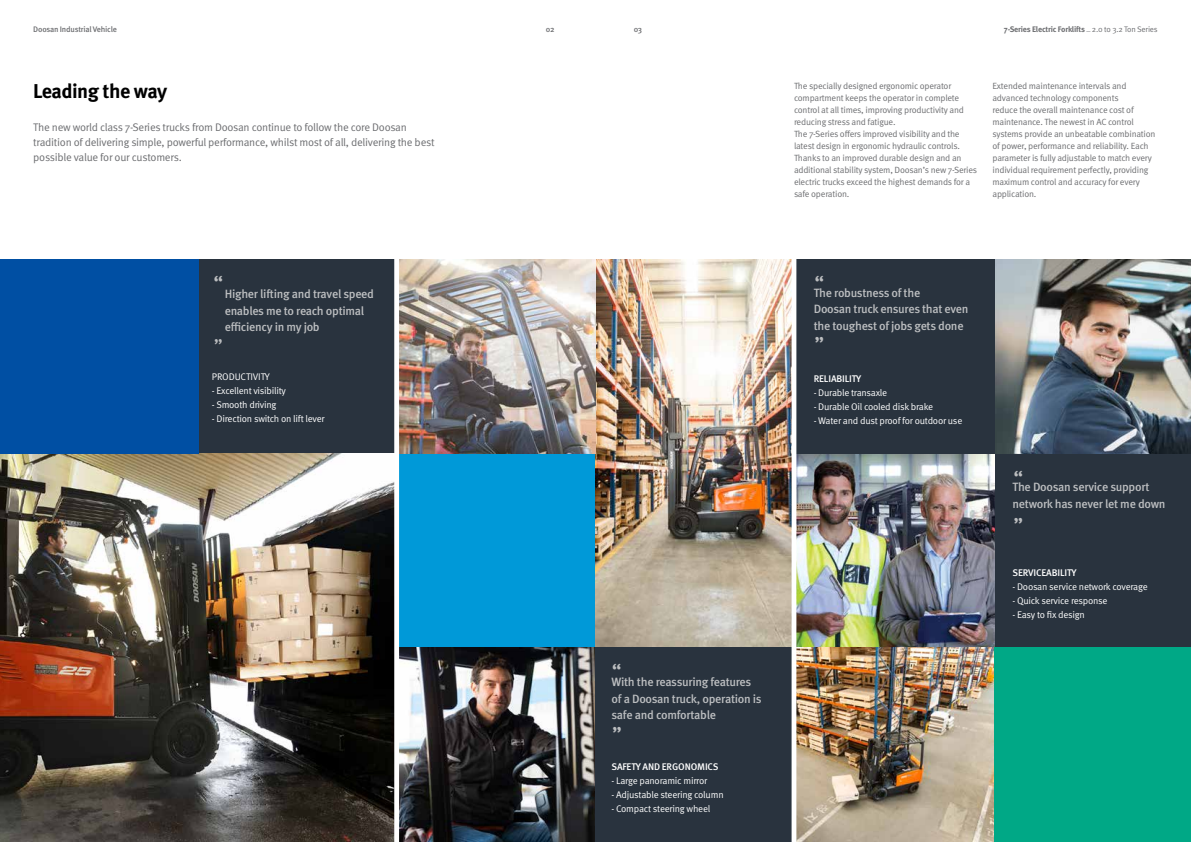
<style>
.page{position:relative;width:1191px;height:842px;background:#fff}
.page>*{position:absolute;margin:0;border:0;box-sizing:border-box;transform-origin:0 0}
.t1{font:700 20px "Meta Pro";letter-spacing:-.03em;color:#000}
.t2{font:500 20px "Meta Pro";color:#bcbec0}
.t3{font:20px "Meta Pro";color:#bcbec0}
.t4{font:500 12px/16.4px "Meta Pro";letter-spacing:-.025em;color:#bcbec0}
.t5{font:11px/15px "Meta Pro";letter-spacing:-.025em;color:#6d6e71}
.t6{font:9.6px "Meta Pro";letter-spacing:-.025em;color:#fff}
.t7{font:500 9.6px "Meta Pro";letter-spacing:-.015em;color:#fff}
.t8{font:9px/12px "Meta Pro";letter-spacing:-.025em;color:#6d6e71}
.t9{font:700 8px "Meta Pro";letter-spacing:-.025em;color:#6d6e71}
.t10{font:500 8px "Meta Pro";letter-spacing:-.025em;color:#6d6e71}
.s1{font-weight:400}
</style>
<div class="page">
<div style="left:198px;top:260px;width:199px;height:194px;background:#29333e"></div>
<div style="left:995px;top:454px;width:196px;height:194px;background:#29333e"></div>
<img style="left:796px;top:454px;width:199px;height:388px">
<img style="left:0;top:454px;width:394px;height:388px">
<img style="left:995px;top:260px;width:196px;height:194px">
<div style="left:399px;top:449px;width:198px;height:202px;background:#0099d8"></div>
<img style="left:595px;top:260px;width:196px;height:387px">
<img style="left:399px;top:648px;width:196px;height:194px">
<div style="left:0;top:260px;width:198px;height:194px;background:#004fa3"></div>
<div style="left:995px;top:647px;width:196px;height:195px;background:#00a886"></div>
<img style="left:399px;top:260px;width:196px;height:194px">
<div style="left:394px;top:255px;width:5px;height:587px;background:#fff"></div>
<div style="left:595px;top:647px;width:199px;height:195px;background:#29333e"></div>
<div style="left:796px;top:260px;width:199px;height:194px;background:#29333e"></div>
<div style="left:791px;top:252px;width:5px;height:590px;background:#fff"></div>
<p class="t10" style="left:33px;top:24px;width:85px">Doosan Industrial Vehicle</p>
<p class="t10" style="left:546px;top:24px;width:10px">02</p>
<p class="t10" style="left:634px;top:24px;width:10px">03</p>
<p class="t9" style="left:1004px;top:24px;width:155px">7-Series Electric Forklifts <span class="s1">_ 2.0 to 3.2 Ton Series</span></p>
<h1 class="t1" style="left:33px;top:78px;width:135px">Leading the way</h1>
<p class="t5" style="left:33px;top:120px;width:403px">The new world class 7-Series trucks from Doosan continue to follow the core Doosan tradition of delivering simple, powerful performance, whilst most of all, delivering the best possible value for our customers.</p>
<h1 class="t2" style="left:213px;top:270px;width:11px">“</h1>
<h2 class="t4" style="left:225px;top:286px;width:151px">Higher lifting and travel speed enables me to reach optimal efficiency in my job</h2>
<h1 class="t3" style="left:214px;top:334px;width:11px">”</h1>
<p class="t6" style="left:212px;top:371px;width:59px">PRODUCTIVITY</p>
<p class="t6" style="left:212px;top:385px;width:76px">- Excellent visibility</p>
<p class="t6" style="left:212px;top:399px;width:66px">- Smooth driving</p>
<p class="t6" style="left:212px;top:413px;width:114px">- Direction switch on lift lever</p>
<h1 class="t2" style="left:612px;top:659px;width:11px">“</h1>
<h2 class="t4" style="left:611px;top:674px;width:152px">With the reassuring features of a Doosan truck, operation is safe and comfortable</h2>
<h1 class="t2" style="left:612px;top:722px;width:11px">”</h1>
<p class="t7" style="left:611px;top:760px;width:109px">SAFETY AND ERGONOMICS</p>
<p class="t6" style="left:611px;top:774px;width:97px">- Large panoramic mirror</p>
<p class="t6" style="left:611px;top:788px;width:114px">- Adjustable steering column</p>
<p class="t6" style="left:611px;top:802px;width:100px">- Compact steering wheel</p>
<p class="t8" style="left:794px;top:80px;width:185px">The specially designed ergonomic operator compartment keeps the operator in complete control at all times, improving productivity and reducing stress and fatigue.<br>The 7-Series offers improved visibility and the latest design in ergonomic hydraulic controls.<br>Thanks to an improved durable design and an additional stability system, Doosan’s new 7-Series electric trucks exceed the highest demands for a safe operation.</p>
<p class="t8" style="left:992px;top:80px;width:164px">Extended maintenance intervals and advanced technology components<br>reduce the overall maintenance cost of maintenance. The newest in AC control systems provide an unbeatable combination of power, performance and reliability. Each parameter is fully adjustable to match every individual requirement perfectly, providing maximum control and accuracy for every application.</p>
<h1 class="t2" style="left:814px;top:270px;width:11px">“</h1>
<h2 class="t4" style="left:813px;top:285px;width:156px">The robustness of the<br>Doosan truck ensures that even the toughest of jobs gets done</h2>
<h1 class="t2" style="left:814px;top:332px;width:11px">”</h1>
<p class="t7" style="left:813px;top:372px;width:49px">RELIABILITY</p>
<p class="t6" style="left:813px;top:386px;width:75px">- Durable transaxle</p>
<p class="t6" style="left:813px;top:400px;width:121px">- Durable Oil cooled disk brake</p>
<p class="t6" style="left:813px;top:414px;width:150px">- Water and dust proof for outdoor use</p>
<h1 class="t2" style="left:1013px;top:465px;width:11px">“</h1>
<h2 class="t4" style="left:1012px;top:479px;width:155px">The Doosan service support network has never let me down</h2>
<h1 class="t2" style="left:1013px;top:513px;width:11px">”</h1>
<p class="t7" style="left:1012px;top:567px;width:66px">SERVICEABILITY</p>
<p class="t6" style="left:1012px;top:581px;width:137px">- Doosan service network coverage</p>
<p class="t6" style="left:1012px;top:595px;width:97px">- Quick service response</p>
<p class="t6" style="left:1012px;top:609px;width:74px">- Easy to fix design</p>
</div>
